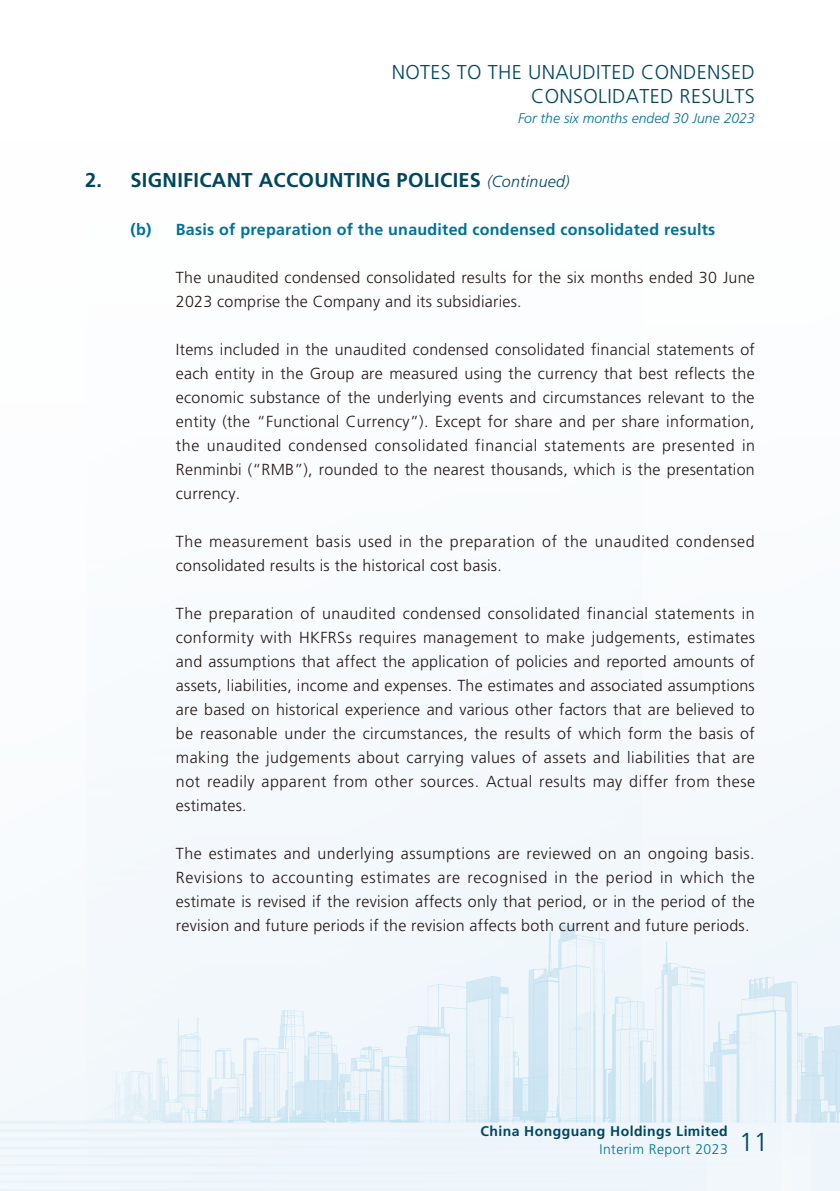
<style>
.page{position:relative;width:840px;height:1191px;background:#fff}
.page>*{position:absolute;margin:0;border:0;box-sizing:border-box;transform-origin:0 0}
.t1{font:300 26px "Frutiger LT Std";color:#00465f}
.t2{font:300 20px/24px "Frutiger LT Std";letter-spacing:.015em;color:#00465f;text-align:right}
.t3{font:700 20px "Frutiger LT Std";letter-spacing:.015em;color:#00465f}
.t4{font:300 16px/24px "Frutiger LT Std";letter-spacing:.015em;color:#231916;text-align:justify}
.t5{font:300 16px/24px "Frutiger LT Std";letter-spacing:.035em;color:#231916}
.t6{font:700 16px "Frutiger LT Std";letter-spacing:.015em;color:#007296}
.t7{font:italic 300 14px "Frutiger LT Std";color:#007296}
.t8{font:700 14px "Frutiger LT Std";letter-spacing:.03em;color:#00465f}
.t9{font:300 14px "Frutiger LT Std";letter-spacing:.03em;color:#007296}
.s1{font-weight:300;font-style:italic;font-size:16px}
</style>
<div class="page">
<img style="left:0;top:702px;width:839px;height:489px">
<p class="t2" style="left:391px;top:60px;width:364px">NOTES TO THE UNAUDITED CONDENSED<br>CONSOLIDATED RESULTS</p>
<p class="t7" style="left:517px;top:110px;width:238px">For the six months ended 30 June 2023</p>
<p class="t3" style="left:85px;top:168px;width:486px">2. SIGNIFICANT ACCOUNTING POLICIES <span class="s1">(Continued)</span></p>
<p class="t6" style="left:130px;top:220px;width:586px">(b) Basis of preparation of the unaudited condensed consolidated results</p>
<p class="t4" style="left:176px;top:265px;width:580px">The unaudited condensed consolidated results for the six months ended 30 June<br>2023 comprise the Company and its subsidiaries.</p>
<p class="t4" style="left:176px;top:337px;width:580px">Items included in the unaudited condensed consolidated financial statements of each entity in the Group are measured using the currency that best reflects the economic substance of the underlying events and circumstances relevant to the entity (the “Functional Currency”). Except for share and per share information, the unaudited condensed consolidated financial statements are presented in Renminbi (“RMB”), rounded to the nearest thousands, which is the presentation currency.</p>
<p class="t5" style="left:176px;top:529px;width:580px">The measurement basis used in the preparation of the unaudited condensed consolidated results is the historical cost basis.</p>
<p class="t4" style="left:176px;top:601px;width:580px">The preparation of unaudited condensed consolidated financial statements in conformity with HKFRSs requires management to make judgements, estimates and assumptions that affect the application of policies and reported amounts of assets, liabilities, income and expenses. The estimates and associated assumptions are based on historical experience and various other factors that are believed to be reasonable under the circumstances, the results of which form the basis of making the judgements about carrying values of assets and liabilities that are not readily apparent from other sources. Actual results may differ from these estimates.</p>
<p class="t4" style="left:176px;top:841px;width:580px">The estimates and underlying assumptions are reviewed on an ongoing basis.<br>Revisions to accounting estimates are recognised in the period in which the estimate is revised if the revision affects only that period, or in the period of the revision and future periods if the revision affects both current and future periods.</p>
<p class="t8" style="left:480px;top:1123px;width:249px">China Hongguang Holdings Limited</p>
<p class="t9" style="left:599px;top:1141px;width:130px">Interim Report 2023</p>
<h1 class="t1" style="left:738px;top:1127px;width:30px">11</h1>
</div>
